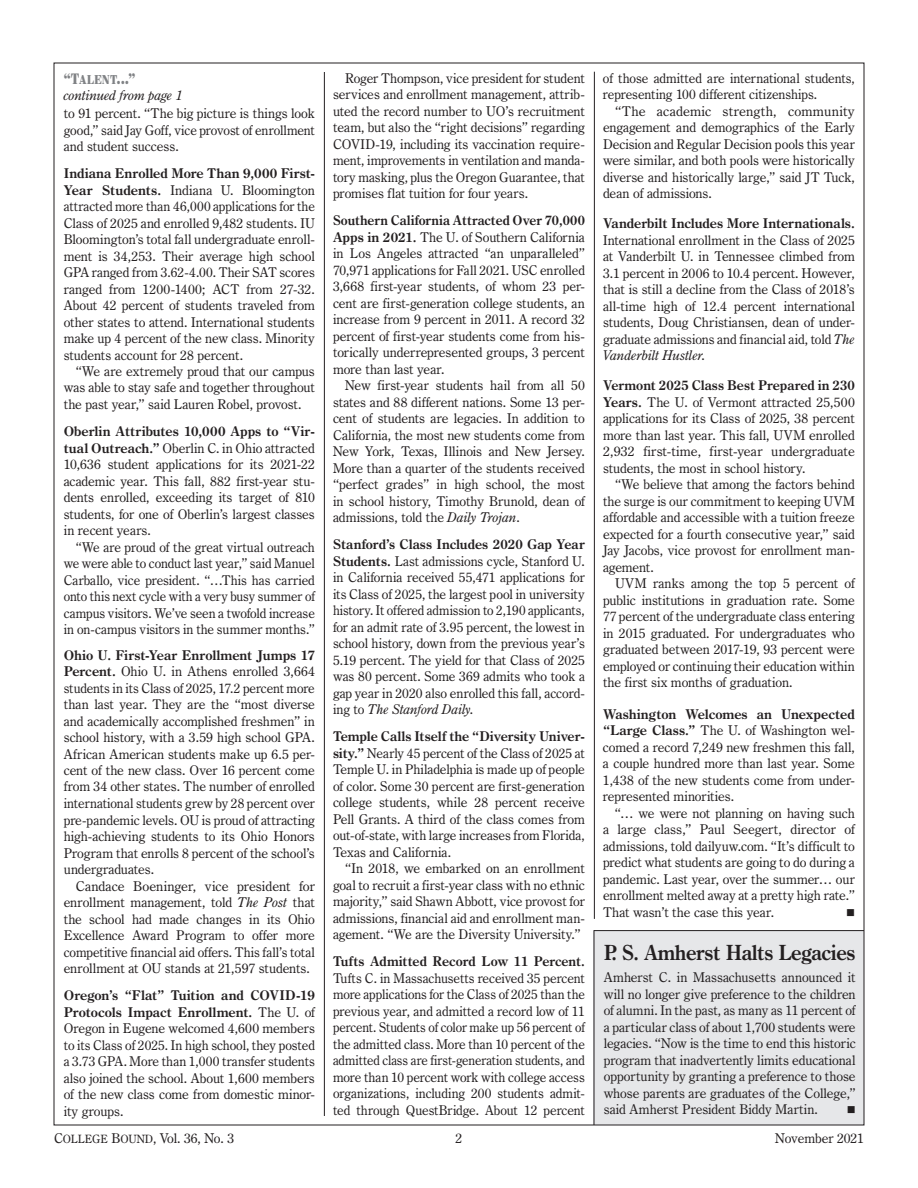
<style>
.page{position:relative;width:918px;height:1188px;background:#fff}
.page>*{position:absolute;margin:0;border:0;box-sizing:border-box;transform-origin:0 0}
.t1{font:700 21px "Century Oldstyle BT";letter-spacing:-.025em;color:#231f20;scale:.94 1}
.t2{font:15px "Century 725 BT Black SC850";color:#808285;scale:.7 1}
.t3{font:13.5px/16.5px "Century Oldstyle BT";letter-spacing:-.01em;color:#231f20;text-align:justify}
.t4{font:700 13.5px "Century Oldstyle BT";letter-spacing:-.01em;color:#231f20}
.t5{font:italic 13.5px "Century Oldstyle BT";letter-spacing:-.01em;color:#231f20}
.t6{font:12px "Wingdings";color:#231f20}
.s1{font-size:12.75px}
.s2{font-weight:700}
.s3{font-style:italic}
.s4{font-family:"Century Oldstyle BT Roman SC850"}
.s5{font-family:"Century Oldstyle BT Roman SC850";font-size:11.55px}
</style>
<div class="page">
<div style="left:594px;top:931px;width:270px;height:194px;background:#e6e7e9"></div>
<hr style="left:324px;top:72px;width:1px;height:1044px;background:#231f20">
<hr style="left:594px;top:72px;width:1px;height:847px;background:#231f20">
<hr style="left:594px;top:930px;width:270px;height:1px;background:#231f20">
<hr style="left:594px;top:930px;width:1px;height:195px;background:#231f20">
<p class="t2" style="left:64px;top:69px;width:104px">“T<span class="s1">ALENT</span>...”</p>
<p class="t5" style="left:64px;top:87px;width:121px">continued from page 1</p>
<p class="t3" style="left:64px;top:105px;width:253px">to 91 percent. “The big picture is things look good,” said Jay Goff, vice provost of enrollment and student success.</p>
<p class="t3" style="left:64px;top:165px;width:253px"><span class="s2">Indiana Enrolled More Than 9,000 First-Year Students.</span> Indiana U. Bloomington attracted more than 46,000 applications for the Class of 2025 and enrolled 9,482 students. IU Bloomington’s total fall undergraduate enroll&shy;ment is 34,253. Their average high school GPA ranged from 3.62-4.00. Their SAT scores ranged from 1200-1400; ACT from 27-32.<br>About 42 percent of students traveled from other states to attend. International students make up 4 percent of the new class. Minority students account for 28 percent.</p>
<p class="t3" style="left:64px;top:363px;width:253px;text-indent:12px">“We are extremely proud that our campus was able to stay safe and together throughout the past year,” said Lauren Robel, provost.</p>
<p class="t3" style="left:64px;top:423px;width:253px"><span class="s2">Oberlin Attributes 10,000 Apps to “Vir&shy;tual Outreach.”</span> Oberlin C. in Ohio attracted 10,636 student applications for its 2021-22 academic year. This fall, 882 first-year stu&shy;dents enrolled, exceeding its target of 810 students, for one of Oberlin’s largest classes in recent years.</p>
<p class="t3" style="left:64px;top:538px;width:253px;text-indent:12px">“We are proud of the great virtual outreach we were able to conduct last year,” said Manuel Carballo, vice president. “…This has carried onto this next cycle with a very busy summer of campus visitors. We’ve seen a twofold increase in on-campus visitors in the summer months.”</p>
<p class="t3" style="left:64px;top:646px;width:253px"><span class="s2">Ohio U. First-Year Enrollment Jumps 17<br>Percent.</span> Ohio U. in Athens enrolled 3,664 students in its Class of 2025, 17.2 percent more than last year. They are the “most diverse and academically accomplished freshmen” in school history, with a 3.59 high school GPA.<br>African American students make up 6.5 per&shy;cent of the new class. Over 16 percent come from 34 other states. The number of enrolled international students grew by 28 percent over pre-pandemic levels. OU is proud of attracting high-achieving students to its Ohio Honors Program that enrolls 8 percent of the school’s undergraduates.</p>
<p class="t3" style="left:64px;top:877px;width:253px;text-indent:12px">Candace Boeninger, vice president for enrollment management, told <span class="s3">The Post</span> that the school had made changes in its Ohio Excellence Award Program to offer more competitive financial aid offers. This fall’s total enrollment at OU stands at 21,597 students.</p>
<p class="t3" style="left:64px;top:987px;width:253px"><span class="s2">Oregon’s “Flat” Tuition and COVID-19<br>Protocols Impact Enrollment.</span> The U. of Oregon in Eugene welcomed 4,600 members to its Class of 2025. In high school, they posted a 3.73 GPA. More than 1,000 transfer students also joined the school. About 1,600 members of the new class come from domestic minor&shy;ity groups.</p>
<p class="t3" style="left:333px;top:70px;width:254px;text-indent:12px">Roger Thompson, vice president for student services and enrollment management, attrib&shy;uted the record number to UO’s recruitment team, but also the “right decisions” regarding COVID-19, including its vaccination require&shy;ment, improvements in ventilation and manda&shy;tory masking, plus the Oregon Guarantee, that promises flat tuition for four years.</p>
<p class="t3" style="left:333px;top:212px;width:254px"><span class="s2">Southern California Attracted Over 70,000<br>Apps in 2021.</span> The U. of Southern California in Los Angeles attracted “an unparalleled” 70,971 applications for Fall 2021. USC enrolled 3,668 first-year students, of whom 23 per&shy;cent are first-generation college students, an increase from 9 percent in 2011. A record 32 percent of first-year students come from his&shy;torically underrepresented groups, 3 percent more than last year.</p>
<p class="t3" style="left:333px;top:377px;width:254px;text-indent:12px">New first-year students hail from all 50 states and 88 different nations. Some 13 per&shy;cent of students are legacies. In addition to California, the most new students come from New York, Texas, Illinois and New Jersey.<br>More than a quarter of the students received “perfect grades” in high school, the most in school history, Timothy Brunold, dean of admissions, told the <span class="s3">Daily Trojan</span>.</p>
<p class="t3" style="left:333px;top:536px;width:253px"><span class="s2">Stanford’s Class Includes 2020 Gap Year Students.</span> Last admissions cycle, Stanford U. in California received 55,471 applications for its Class of 2025, the largest pool in university history. It offered admission to 2,190 applicants, for an admit rate of 3.95 percent, the lowest in school history, down from the previous year’s 5.19 percent. The yield for that Class of 2025 was 80 percent. Some 369 admits who took a gap year in 2020 also enrolled this fall, accord&shy;ing to <span class="s3">The Stanford Daily.</span></p>
<p class="t3" style="left:333px;top:728px;width:253px"><span class="s2">Temple Calls Itself the “Diversity Univer&shy;sity.”</span> Nearly 45 percent of the Class of 2025 at Temple U. in Philadelphia is made up of people of color. Some 30 percent are first-generation college students, while 28 percent receive Pell Grants. A third of the class comes from out-of-state, with large increases from Florida, Texas and California.</p>
<p class="t3" style="left:333px;top:860px;width:254px;text-indent:12px">“In 2018, we embarked on an enrollment goal to recruit a first-year class with no ethnic majority,” said Shawn Abbott, vice provost for admissions, financial aid and enrollment man&shy;agement. “We are the Diversity University.”</p>
<p class="t4" style="left:333px;top:953px;width:253px">Tufts Admitted Record Low 11 Percent.</p>
<p class="t3" style="left:333px;top:970px;width:254px">Tufts C. in Massachusetts received 35 percent more applications for the Class of 2025 than the previous year, and admitted a record low of 11 percent. Students of color make up 56 percent of the admitted class. More than 10 percent of the admitted class are first-generation students, and more than 10 percent work with college access organizations, including 200 students admit&shy;ted through QuestBridge. About 12 percent</p>
<p class="t3" style="left:603px;top:70px;width:253px">of those admitted are international students, representing 100 different citizenships.</p>
<p class="t3" style="left:603px;top:103px;width:254px;text-indent:12px">“The academic strength, community engagement and demographics of the Early Decision and Regular Decision pools this year were similar, and both pools were historically diverse and historically large,” said JT Tuck, dean of admissions.</p>
<p class="t4" style="left:603px;top:215px;width:253px">Vanderbilt Includes More Internationals.</p>
<p class="t3" style="left:603px;top:232px;width:254px">International enrollment in the Class of 2025 at Vanderbilt U. in Tennessee climbed from 3.1 percent in 2006 to 10.4 percent. However, that is still a decline from the Class of 2018’s all-time high of 12.4 percent international students, Doug Christiansen, dean of under&shy;graduate admissions and financial aid, told <span class="s3">The Vanderbilt Hustler.</span></p>
<p class="t3" style="left:603px;top:377px;width:253px"><span class="s2">Vermont 2025 Class Best Prepared in 230<br>Years.</span> The U. of Vermont attracted 25,500 applications for its Class of 2025, 38 percent more than last year. This fall, UVM enrolled 2,932 first-time, first-year undergraduate students, the most in school history.</p>
<p class="t3" style="left:603px;top:476px;width:254px;text-indent:12px">“We believe that among the factors behind the surge is our commitment to keeping UVM affordable and accessible with a tuition freeze expected for a fourth consecutive year,” said Jay Jacobs, vice provost for enrollment man&shy;agement.</p>
<p class="t3" style="left:603px;top:575px;width:253px;text-indent:12px">UVM ranks among the top 5 percent of public institutions in graduation rate. Some 77 percent of the undergraduate class entering in 2015 graduated. For undergraduates who graduated between 2017-19, 93 percent were employed or continuing their education within the first six months of graduation.</p>
<p class="t3" style="left:603px;top:706px;width:254px"><span class="s2">Washington Welcomes an Unexpected “Large Class.”</span> The U. of Washington wel&shy;comed a record 7,249 new freshmen this fall, a couple hundred more than last year. Some 1,438 of the new students come from under&shy;represented minorities.</p>
<p class="t3" style="left:603px;top:805px;width:253px;text-indent:12px">“… we were not planning on having such a large class,” Paul Seegert, director of admissions, told dailyuw.com. “It’s difficult to predict what students are going to do during a pandemic. Last year, over the summer… our enrollment melted away at a pretty high rate.” That wasn’t the case this year.</p>
<p class="t6" style="left:846px;top:906px;width:10px">■</p>
<h1 class="t1" style="left:604px;top:940px;width:269px">P. S. Amherst Halts Legacies</h1>
<p class="t3" style="left:604px;top:969px;width:253px">Amherst C. in Massachusetts announced it will no longer give preference to the children of alumni. In the past, as many as 11 percent of a particular class of about 1,700 students were legacies. “Now is the time to end this historic program that inadvertently limits educational opportunity by granting a preference to those whose parents are graduates of the College,” said Amherst President Biddy Martin.</p>
<p class="t6" style="left:847px;top:1104px;width:10px">■</p>
<p class="t3" style="left:54px;top:1129px;width:182px"><span class="s4">C</span><span class="s5">OLLEGE</span> <span class="s4">B</span><span class="s5">OUND</span>, Vol. 36, No. 3</p>
<p class="t3" style="left:456px;top:1129px;width:8px">2</p>
<p class="t3" style="left:775px;top:1129px;width:90px">November 2021</p>
</div>
